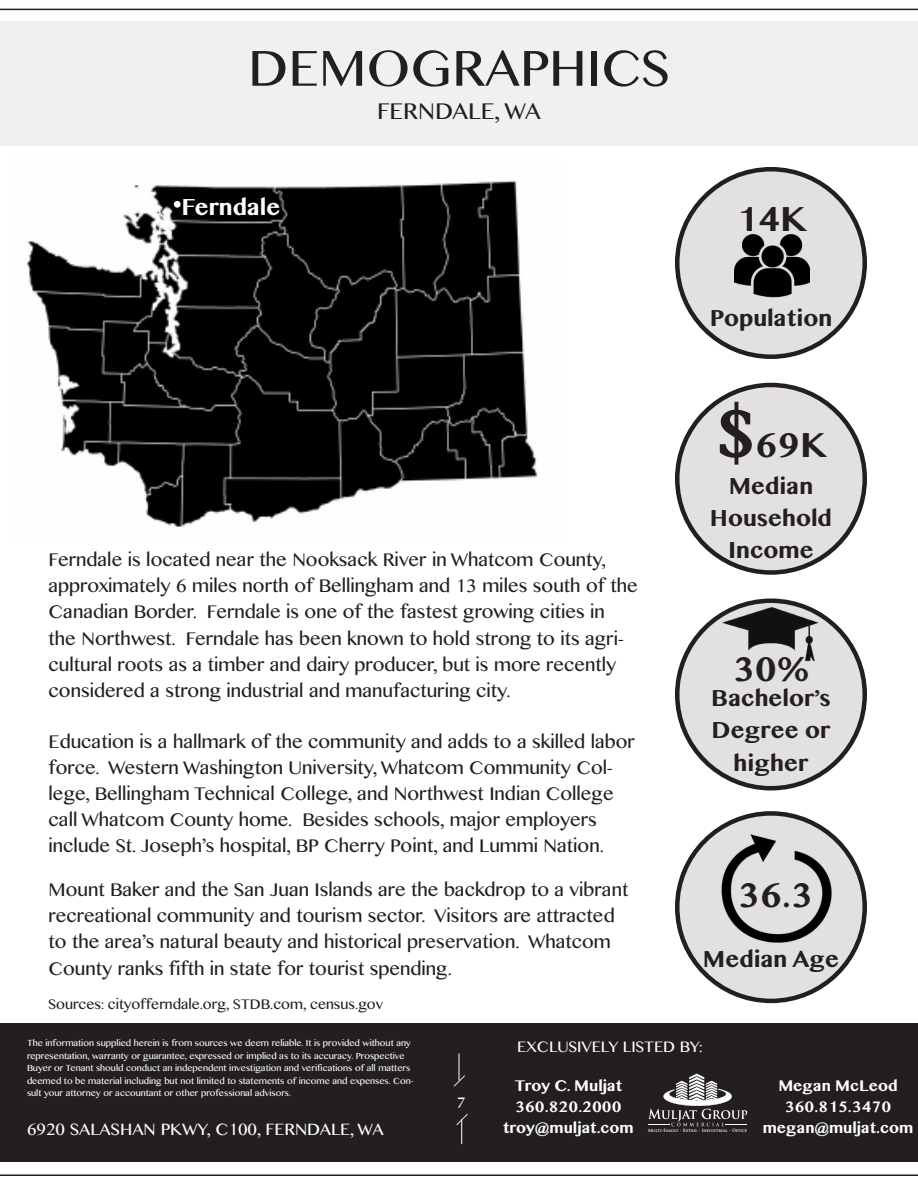
<style>
.page{position:relative;width:918px;height:1188px;background:#fff}
.page>*{position:absolute;margin:0;border:0;box-sizing:border-box;transform-origin:0 0}
.t1{font:60px "Khmer MN";color:#231f20}
.t2{font:700 40.5px "Khmer MN";color:#231f20}
.t3{font:700 27px "Khmer MN";color:#231f20}
.t4{font:27px "Khmer MN";color:#231f20}
.t5{font:700 27px "Khmer MN";color:#fff}
.t6{font:21.75px/26.1px "Khmer MN";color:#231f20}
.t7{font:19.5px "Khmer MN";color:#fff}
.t8{font:700 18px/21px "Khmer MN";color:#fff;text-align:center}
.t9{font:18px "Khmer MN";color:#fff}
.t10{font:16.5px "Khmer MN";color:#231f20}
.t11{font:700 16.5px "Adobe Hebrew";color:#fff}
.t12{font:10.5px/12.6px "Khmer MN";color:#fff}
.t13{font:700 4.35px "Trajan Pro";color:#fff;scale:.96 1}
.s1{font-size:79.5px}
</style>
<div class="page">
<div style="left:0;top:1024px;width:918px;height:138px;background:#231f20"></div>
<hr style="left:0;top:1174px;width:918px;height:2px;background:#231f20">
<svg style="left:648px;top:1074px;width:99px;height:52px"></svg>
<svg style="left:453px;top:1054px;width:12px;height:33px"></svg>
<svg style="left:456px;top:1113px;width:12px;height:31px"></svg>
<hr style="left:0;top:9px;width:918px;height:1px;background:#231f20">
<img style="left:26px;top:180px;width:512px;height:347px">
<div style="left:677px;top:385px;width:188px;height:187px;background:#e2e1e0;border-radius:50%"></div>
<div style="left:675px;top:383px;width:192px;height:192px;border:4px solid #231f20;border-radius:50%"></div>
<div style="left:677px;top:601px;width:188px;height:187px;background:#e2e1e0;border-radius:50%"></div>
<div style="left:677px;top:169px;width:188px;height:188px;background:#e2e1e0;border-radius:50%"></div>
<div style="left:675px;top:167px;width:192px;height:192px;border:4px solid #231f20;border-radius:50%"></div>
<div style="left:677px;top:813px;width:188px;height:188px;background:#e2e1e0;border-radius:50%"></div>
<div style="left:675px;top:811px;width:192px;height:192px;border:4px solid #231f20;border-radius:50%"></div>
<div style="left:174px;top:201px;width:7px;height:7px;background:#fff;border-radius:50%"></div>
<img style="left:734px;top:234px;width:75px;height:64px">
<img style="left:720px;top:598px;width:102px;height:64px">
<img style="left:696px;top:816px;width:150px;height:151px">
<div style="left:0;top:22px;width:918px;height:124px;background:#f0f0ef"></div>
<p class="t1" style="left:248px;top:30px;width:423px">DEMOGRAPHICS</p>
<p class="t4" style="left:377px;top:94px;width:165px">FERNDALE, WA</p>
<p class="t5" style="left:181px;top:189px;width:101px">Ferndale</p>
<p class="t6" style="left:49px;top:546px;width:591px">Ferndale is located near the Nooksack River in Whatcom County, approximately 6 miles north of Bellingham and 13 miles south of the Canadian Border. Ferndale is one of the fastest growing cities in<br>the Northwest. Ferndale has been known to hold strong to its agri&shy;cultural roots as a timber and dairy producer, but is more recently considered a strong industrial and manufacturing city.</p>
<p class="t6" style="left:49px;top:727px;width:588px">Education is a hallmark of the community and adds to a skilled labor force. Western Washington University, Whatcom Community Col&shy;lege, Bellingham Technical College, and Northwest Indian College call Whatcom County home. Besides schools, major employers include St. Joseph’s hospital, BP Cherry Point, and Lummi Nation.</p>
<p class="t6" style="left:49px;top:876px;width:581px">Mount Baker and the San Juan Islands are the backdrop to a vibrant recreational community and tourism sector. Visitors are attracted to the area’s natural beauty and historical preservation. Whatcom County ranks fifth in state for tourist spending.</p>
<p class="t10" style="left:49px;top:994px;width:336px">Sources: cityofferndale.org, STDB.com, census.gov</p>
<p class="t2" style="left:736px;top:193px;width:72px">14K</p>
<p class="t3" style="left:710px;top:301px;width:124px">Population</p>
<p class="t2" style="left:716px;top:419px;width:112px"><span class="s1">$</span>69K</p>
<p class="t3" style="left:729px;top:468px;width:86px">Median</p>
<p class="t3" style="left:710px;top:501px;width:123px">Household</p>
<p class="t3" style="left:728px;top:533px;width:87px">Income</p>
<p class="t2" style="left:733px;top:643px;width:78px">30%</p>
<p class="t3" style="left:711px;top:681px;width:121px">Bachelor’s</p>
<p class="t3" style="left:712px;top:713px;width:120px">Degree or</p>
<p class="t3" style="left:734px;top:746px;width:76px">higher</p>
<p class="t2" style="left:738px;top:869px;width:77px">36.3</p>
<p class="t3" style="left:703px;top:942px;width:138px">Median Age</p>
<p class="t12" style="left:27px;top:1036px;width:388px">The information supplied herein is from sources we deem reliable. It is provided without any representation, warranty or guarantee, expressed or implied as to its accuracy. Prospective Buyer or Tenant should conduct an independent investigation and verifications of all matters deemed to be material including but not limited to statements of income and expenses. Con&shy;sult your attorney or accountant or other professional advisors.</p>
<p class="t7" style="left:27px;top:1117px;width:358px">6920 SALASHAN PKWY, C100, FERNDALE, WA</p>
<p class="t11" style="left:457px;top:1090px;width:10px">7</p>
<p class="t9" style="left:517px;top:1035px;width:187px">EXCLUSIVELY LISTED BY:</p>
<p class="t8" style="left:503px;top:1075px;width:132px">Troy C. Muljat<br>360.820.2000 troy@muljat.com</p>
<p class="t13" style="left:648px;top:1128px;width:105px">Multi-Family • Retail • Industrial • Office</p>
<p class="t8" style="left:763px;top:1075px;width:152px">Megan McLeod<br>360.815.3470 megan@muljat.com</p>
</div>
